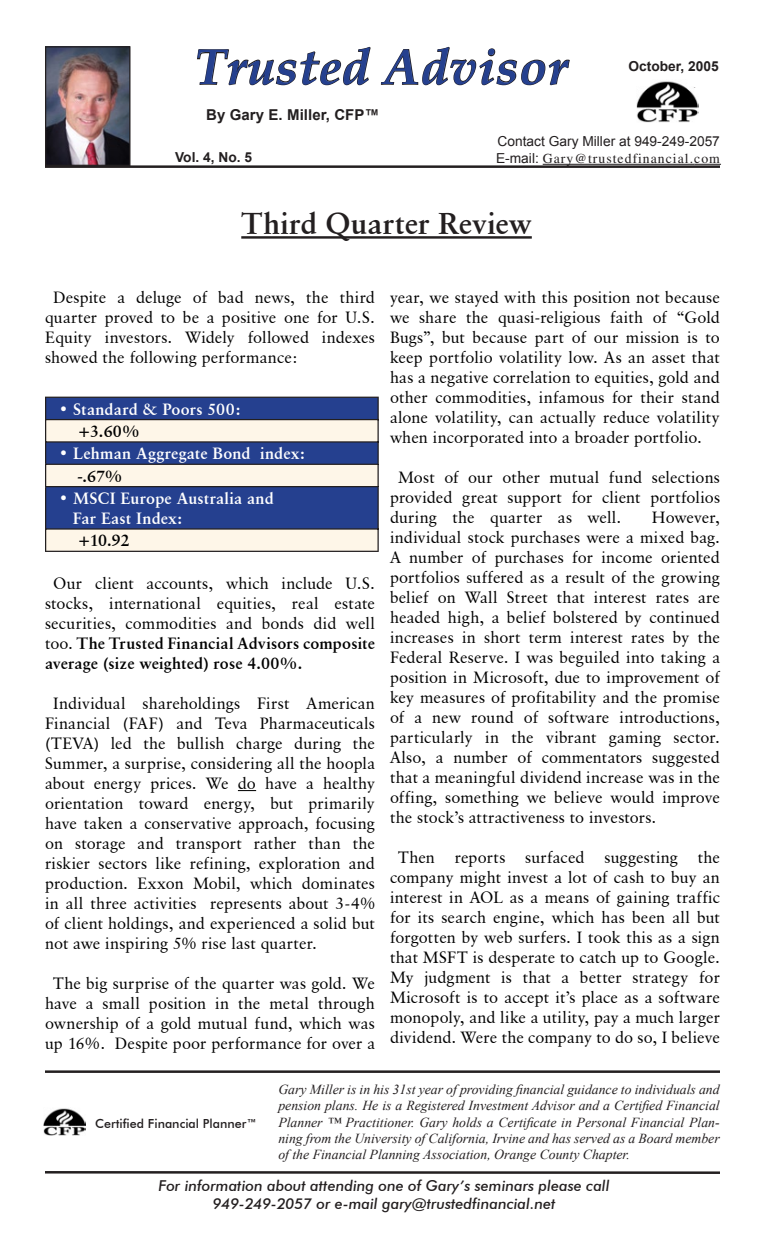
<style>
.page{position:relative;width:765px;height:1260px;background:#fff}
.page>*{position:absolute;margin:0;border:0;box-sizing:border-box;transform-origin:0 0}
.t1{font:italic 700 50px "Book Antiqua";letter-spacing:.015em;color:#25408f}
.t2{font:700 30px "Classical Garamond BT";letter-spacing:.005em;color:#231f20}
.t3{font:16.25px/20px "Classical Garamond BT";letter-spacing:.005em;color:#000;text-align:justify}
.t4{font:700 16.25px "Classical Garamond BT";letter-spacing:.01em;color:#fff}
.t5{font:700 16.25px "Classical Garamond BT";color:#000}
.t6{font:italic 500 15px "Futura BT";color:#231f20}
.t7{font:700 15px "Arial";letter-spacing:.005em;color:#231f20}
.t8{font:italic 13.75px/16.2px "Times New Roman";color:#231f20;text-align:justify}
.t9{font:13.75px "Times";letter-spacing:.075em;color:#231f20}
.t10{font:13.75px "Arial";color:#231f20}
.t11{font:700 13.75px "Arial";color:#231f20}
.t12{font:500 12.5px "Futura BT";color:#231f20}
.t13{font:1.38px "Classical Garamond BT";color:#231f20}
.s1{font-family:"Arial"}
.s2{font-weight:700}
</style>
<div class="page">
<img style="left:44px;top:1108px;width:41px;height:28px">
<hr style="left:45px;top:1070px;width:675px;height:3px;background:#231f20">
<svg style="left:45px;top:1171px;width:675px;height:3px;background:#464344"></svg>
<img style="left:637px;top:81px;width:62px;height:41px">
<hr style="left:45px;top:165px;width:675px;height:3px;background:#231f20">
<svg style="left:197px;top:46px;width:174px;height:40px"></svg>
<svg style="left:380px;top:46px;width:190px;height:40px"></svg>
<hr style="left:543px;top:164px;width:151px;height:1px;background:#231f20">
<svg style="left:694px;top:164px;width:27px;height:1px"></svg>
<img style="left:47px;top:48px;width:81px;height:116px">
<div style="left:45px;top:46px;width:85px;height:120px;border:1px solid #231f20"></div>
<svg style="left:238px;top:790px;width:18px;height:1px"></svg>
<hr style="left:241px;top:236px;width:291px;height:3px;background:#231f20">
<div style="left:46px;top:398px;width:332px;height:21px;background:#25408f"></div>
<svg style="left:46px;top:420px;width:332px;height:131px;background:#919aba"></svg>
<hr style="left:45px;top:397px;width:334px;height:1px;background:#231f20">
<hr style="left:45px;top:419px;width:334px;height:1px;background:#231f20">
<hr style="left:45px;top:441px;width:334px;height:2px;background:#231f20">
<hr style="left:45px;top:487px;width:1px;height:41px;background:#231f20">
<hr style="left:378px;top:487px;width:1px;height:41px;background:#231f20">
<hr style="left:45px;top:528px;width:334px;height:2px;background:#231f20">
<svg style="left:45px;top:530px;width:1px;height:21px"></svg>
<svg style="left:378px;top:530px;width:1px;height:21px"></svg>
<hr style="left:45px;top:551px;width:334px;height:1px;background:#231f20">
<hr style="left:45px;top:464px;width:334px;height:1px;background:#231f20">
<hr style="left:45px;top:486px;width:334px;height:1px;background:#231f20">
<svg style="left:45px;top:398px;width:1px;height:88px"></svg>
<svg style="left:378px;top:398px;width:1px;height:88px"></svg>
<p class="t1" style="left:196px;top:32px;width:374px">Trusted Advisor</p>
<p class="t7" style="left:206px;top:105px;width:175px">By Gary E. Miller, CFP™</p>
<p class="t10" style="left:498px;top:133px;width:224px">Contact Gary Miller at 949-249-2057</p>
<p class="t9" style="left:496px;top:151px;width:225px"><span class="s1">E-mail:</span> Gary@trustedfinancial.com</p>
<p class="t11" style="left:629px;top:57px;width:92px">October, 2005</p>
<p class="t13" style="left:694px;top:87px;width:3px">®</p>
<p class="t11" style="left:175px;top:148px;width:78px">Vol. 4, No. 5</p>
<p class="t2" style="left:241px;top:205px;width:292px">Third Quarter Review</p>
<p class="t3" style="left:45px;top:287px;width:332px;text-indent:8px">Despite a deluge of bad news, the third quarter proved to be a positive one for U.S.<br>Equity investors. Widely followed indexes showed the following performance:</p>
<p class="t4" style="left:59px;top:399px;width:184px">• Standard &amp; Poors 500:</p>
<p class="t5" style="left:77px;top:421px;width:63px">+3.60%</p>
<p class="t4" style="left:59px;top:444px;width:248px">• Lehman Aggregate Bond index:</p>
<p class="t5" style="left:77px;top:466px;width:46px">-.67%</p>
<p class="t4" style="left:59px;top:488px;width:217px">• MSCI Europe Australia and</p>
<p class="t4" style="left:73px;top:508px;width:111px">Far East Index:</p>
<p class="t5" style="left:77px;top:531px;width:54px">+10.92</p>
<p class="t3" style="left:45px;top:573px;width:332px;text-indent:8px">Our client accounts, which include U.S. stocks, international equities, real estate securities, commodities and bonds did well too. <span class="s2">The Trusted Financial Advisors composite average (size weighted) rose 4.00%.</span></p>
<p class="t3" style="left:45px;top:693px;width:332px;text-indent:8px">Individual shareholdings First American Financial (FAF) and Teva Pharmaceuticals (TEVA) led the bullish charge during the Summer, a surprise, considering all the hoopla about energy prices. We do have a healthy orientation toward energy, but primarily have taken a conservative approach, focusing on storage and transport rather than the riskier sectors like refining, exploration and production. Exxon Mobil, which dominates in all three activities represents about 3-4% of client holdings, and experienced a solid but not awe inspiring 5% rise last quarter.</p>
<p class="t3" style="left:45px;top:973px;width:332px;text-align:center">The big surprise of the quarter was gold. We have a small position in the metal through ownership of a gold mutual fund, which was up 16%. Despite poor performance for over a</p>
<p class="t3" style="left:390px;top:287px;width:331px">year, we stayed with this position not because we share the quasi-religious faith of “Gold Bugs”, but because part of our mission is to keep portfolio volatility low. As an asset that has a negative correlation to equities, gold and other commodities, infamous for their stand alone volatility, can actually reduce volatility when incorporated into a broader portfolio.</p>
<p class="t3" style="left:390px;top:467px;width:332px;text-indent:8px">Most of our other mutual fund selections provided great support for client portfolios during the quarter as well.</p>
<p class="t3" style="left:390px;top:507px;width:332px;text-indent:262px">However, individual stock purchases were a mixed bag.<br>A number of purchases for income oriented portfolios suffered as a result of the growing belief on Wall Street that interest rates are headed high, a belief bolstered by continued increases in short term interest rates by the Federal Reserve. I was beguiled into taking a position in Microsoft, due to improvement of key measures of profitability and the promise of a new round of software introductions, particularly in the vibrant gaming sector.<br>Also, a number of commentators suggested that a meaningful dividend increase was in the offing, something we believe would improve the stock’s attractiveness to investors.</p>
<p class="t3" style="left:390px;top:847px;width:332px;text-align:center">Then reports surfaced suggesting the company might invest a lot of cash to buy an interest in AOL as a means of gaining traffic for its search engine, which has been all but forgotten by web surfers. I took this as a sign that MSFT is desperate to catch up to Google.<br>My judgment is that a better strategy for Microsoft is to accept it’s place as a software monopoly, and like a utility, pay a much larger dividend. Were the company to do so, I believe</p>
<p class="t8" style="left:278px;top:1081px;width:443px">Gary Miller is in his 31st year of providing financial guidance to individuals and pension plans. He is a Registered Investment Advisor and a Certified Financial Planner ™ Practitioner. Gary holds a Certificate in Personal Financial Plan&shy;ning from the University of California, Irvine and has served as a Board member of the Financial Planning Association, Orange County Chapter.</p>
<p class="t6" style="left:159px;top:1177px;width:453px">For information about attending one of Gary’s seminars please call</p>
<p class="t6" style="left:213px;top:1195px;width:344px">949-249-2057 or e-mail gary@trustedfinancial.net</p>
<p class="t12" style="left:95px;top:1116px;width:163px">Certified Financial Planner™</p>
</div>
